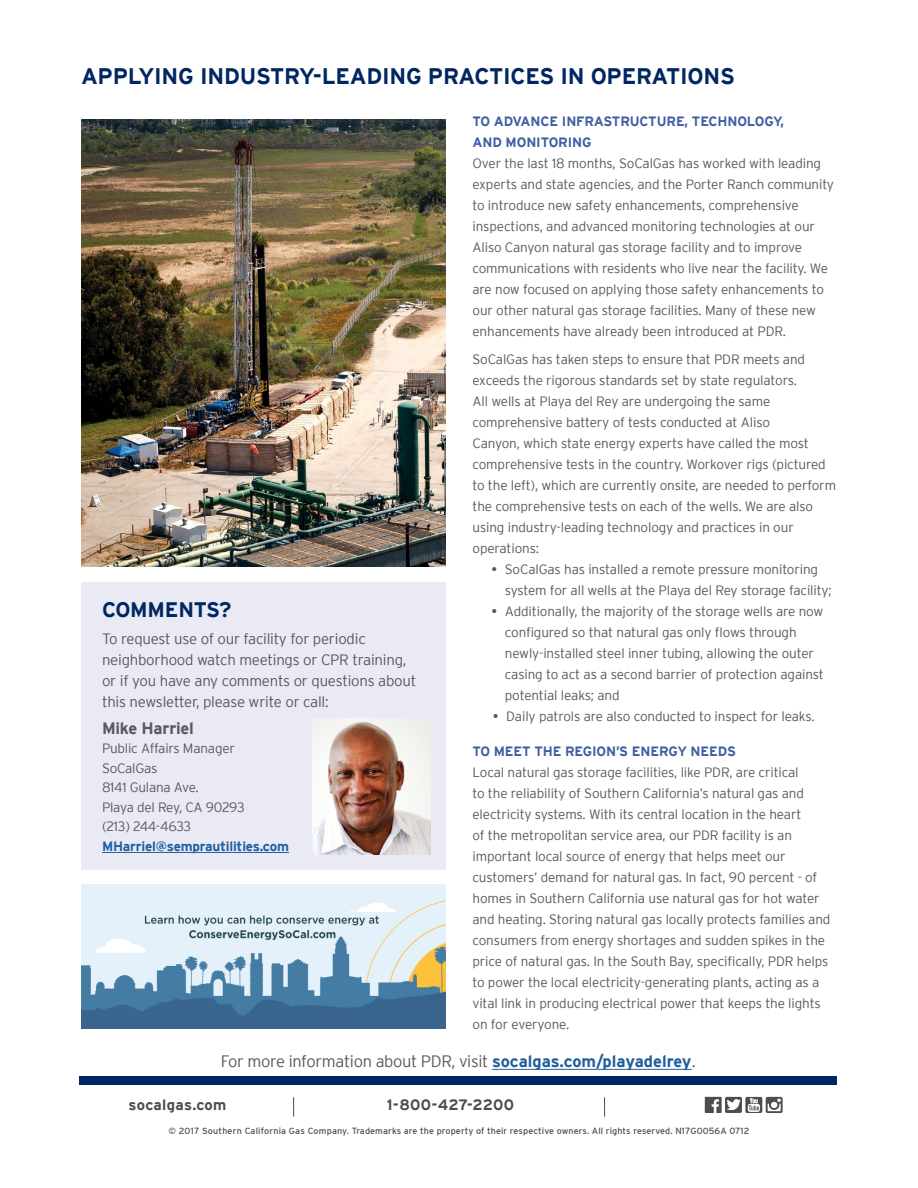
<style>
.page{position:relative;width:918px;height:1188px;background:#fff}
.page>*{position:absolute;margin:0;border:0;box-sizing:border-box;transform-origin:0 0}
.t1{font:700 22.5px "Interstate";letter-spacing:-.01em;color:#002762}
.t2{font:700 21px "Interstate";letter-spacing:-.01em;color:#002762}
.t3{font:300 16.5px "Interstate";letter-spacing:-.02em;color:#58595b}
.t4{font:700 16.5px "Interstate";letter-spacing:-.015em;color:#58595b}
.t5{font:300 15px/21px "Interstate";letter-spacing:-.015em;color:#58595b}
.t6{font:700 15px "Interstate";letter-spacing:.02em;color:#4d4d4f}
.t7{font:300 13.5px/21px "Interstate";letter-spacing:-.01em;color:#58595b}
.t8{font:700 13.5px/21px "Interstate";letter-spacing:-.01em;color:#3f5ea2}
.t9{font:700 13.5px "Interstate";letter-spacing:-.015em;color:#215e9e}
.t10{font:9px "Interstate";letter-spacing:.01em;color:#4d4d4f}
.s1{font-weight:400}
.s2{font-weight:700;color:#215e9e}
</style>
<div class="page">
<div style="left:81px;top:582px;width:365px;height:287px;background:#e9eaf4"></div>
<div style="left:80px;top:1076px;width:757px;height:8px;background:#002762"></div>
<div style="left:705px;top:1097px;width:17px;height:16px;background:#4d4d4f"></div>
<svg style="left:712px;top:1099px;width:7px;height:14px"></svg>
<svg style="left:766px;top:1097px;width:17px;height:16px"></svg>
<div style="left:745px;top:1097px;width:17px;height:16px;background:#4d4d4f;border-radius:2px"></div>
<svg style="left:748px;top:1098px;width:12px;height:14px"></svg>
<svg style="left:725px;top:1097px;width:17px;height:16px"></svg>
<svg style="left:293px;top:1097px;width:1px;height:20px"></svg>
<svg style="left:604px;top:1097px;width:1px;height:20px"></svg>
<hr style="left:102px;top:852px;width:187px;height:1px;background:#215e9e">
<img style="left:81px;top:885px;width:365px;height:143px">
<hr style="left:492px;top:1069px;width:200px;height:1px;background:#215e9e">
<img style="left:81px;top:120px;width:365px;height:447px">
<img style="left:312px;top:719px;width:118px;height:136px">
<h1 class="t1" style="left:81px;top:64px;width:655px">APPLYING INDUSTRY-LEADING PRACTICES IN OPERATIONS</h1>
<p class="t8" style="left:472px;top:111px;width:313px">TO ADVANCE INFRASTRUCTURE, TECHNOLOGY,<br>AND MONITORING</p>
<p class="t7" style="left:472px;top:153px;width:363px">Over the last 18 months, SoCalGas has worked with leading experts and state agencies, and the Porter Ranch community to introduce new safety enhancements, comprehensive inspections, and advanced monitoring technologies at our Aliso Canyon natural gas storage facility and to improve communications with residents who live near the facility. We are now focused on applying those safety enhancements to our other natural gas storage facilities. Many of these new enhancements have already been introduced at PDR.</p>
<p class="t7" style="left:472px;top:349px;width:365px">SoCalGas has taken steps to ensure that PDR meets and exceeds the rigorous standards set by state regulators.<br>All wells at Playa del Rey are undergoing the same comprehensive battery of tests conducted at Aliso<br>Canyon, which state energy experts have called the most comprehensive tests in the country. Workover rigs (pictured to the left), which are currently onsite, are needed to perform the comprehensive tests on each of the wells. We are also using industry-leading technology and practices in our operations:</p>
<p class="t7" style="left:505px;top:559px;width:328px;text-indent:-14px"><span class="s1">•</span> SoCalGas has installed a remote pressure monitoring system for all wells at the Playa del Rey storage facility;</p>
<p class="t7" style="left:505px;top:601px;width:321px;text-indent:-14px"><span class="s1">•</span> Additionally, the majority of the storage wells are now configured so that natural gas only flows through newly-installed steel inner tubing, allowing the outer casing to act as a second barrier of protection against potential leaks; and</p>
<p class="t7" style="left:493px;top:706px;width:323px"><span class="s1">•</span> Daily patrols are also conducted to inspect for leaks.</p>
<p class="t8" style="left:472px;top:740px;width:265px">TO MEET THE REGION’S ENERGY NEEDS</p>
<p class="t7" style="left:472px;top:761px;width:360px">Local natural gas storage facilities, like PDR, are critical<br>to the reliability of Southern California’s natural gas and electricity systems. With its central location in the heart<br>of the metropolitan service area, our PDR facility is an important local source of energy that helps meet our customers’ demand for natural gas. In fact, 90 percent - of homes in Southern California use natural gas for hot water and heating. Storing natural gas locally protects families and consumers from energy shortages and sudden spikes in the price of natural gas. In the South Bay, specifically, PDR helps to power the local electricity-generating plants, acting as a vital link in producing electrical power that keeps the lights on for everyone.</p>
<h2 class="t2" style="left:102px;top:598px;width:131px">COMMENTS?</h2>
<p class="t5" style="left:102px;top:629px;width:316px">To request use of our facility for periodic neighborhood watch meetings or CPR training, or if you have any comments or questions about this newsletter, please write or call:</p>
<p class="t4" style="left:102px;top:719px;width:93px">Mike Harriel</p>
<p class="t7" style="left:102px;top:739px;width:144px;line-height:19.5px">Public Affairs Manager<br>SoCalGas<br>8141 Gulana Ave.<br>Playa del Rey, CA 90293 (213) 244-4633</p>
<p class="t9" style="left:102px;top:838px;width:189px">MHarriel@semprautilities.com</p>
<p class="t3" style="left:221px;top:1052px;width:476px">For more information about PDR, visit <span class="s2">socalgas.com/playadelrey</span>.</p>
<p class="t6" style="left:129px;top:1096px;width:99px">socalgas.com</p>
<p class="t6" style="left:387px;top:1096px;width:129px">1-800-427-2200</p>
<p class="t10" style="left:169px;top:1126px;width:582px">© 2017 Southern California Gas Company. Trademarks are the property of their respective owners. All rights reserved. N17G0056A 0712</p>
</div>
